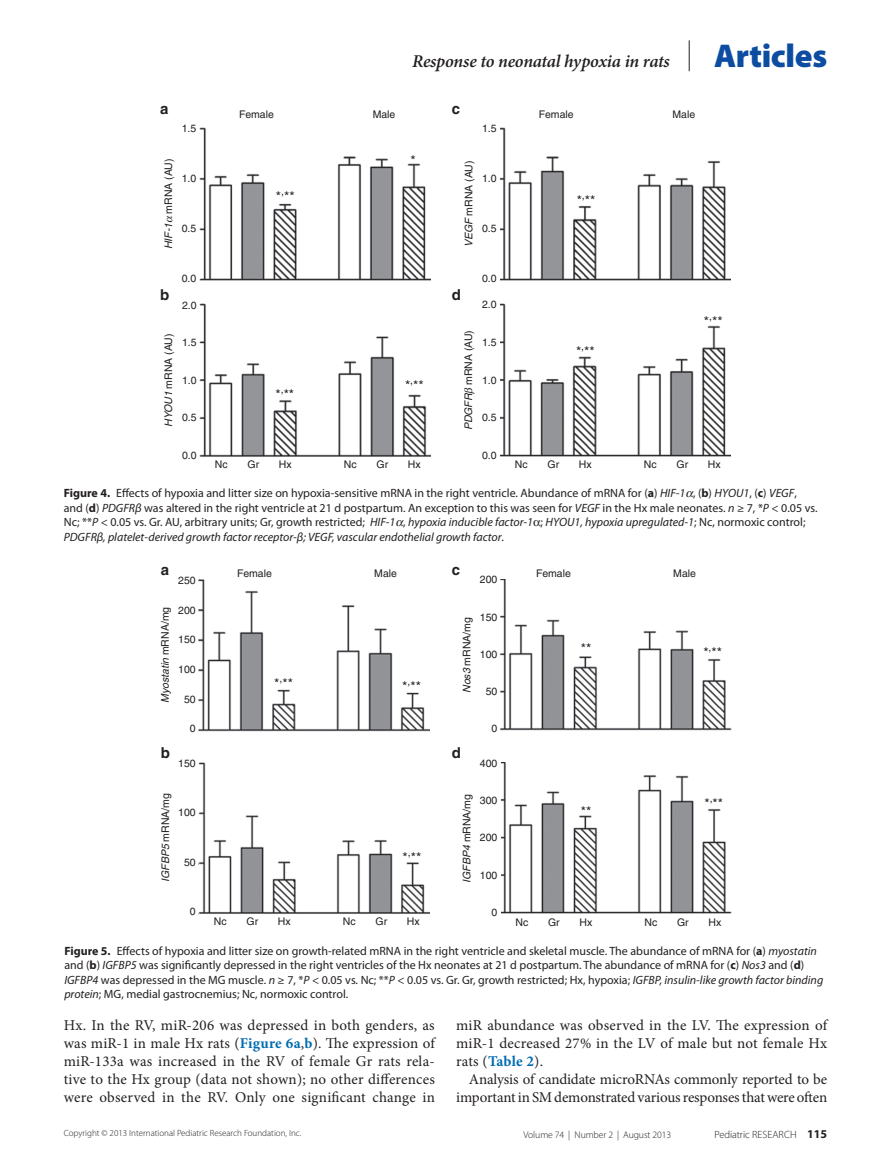
<style>
.page{position:relative;width:891px;height:1175px;background:#fff}
.page>*{position:absolute;margin:0;border:0;box-sizing:border-box;transform-origin:0 0}
.t1{font:900 33px "Myriad Pro";letter-spacing:-.01em;color:#0d4da1}
.t2{font:italic 600 18px "Minion Pro";letter-spacing:-.015em;color:#231f20}
.t3{font:15px/18px "Minion Pro";color:#231f20;text-align:justify}
.t4{font:700 15px "Helvetica";color:#231f20}
.t5{font:13.5px "Helvetica";color:#231f20}
.t6{font:12px/14.4px "Myriad Pro";color:#231f20}
.t7{font:700 12px "Myriad Pro";color:#231f20}
.t8{font:10.5px "Helvetica";color:#231f20}
.t9{font:300 10.5px "Myriad Pro";letter-spacing:-.01em;color:#231f20}
.t10{font:italic 10.5px "Helvetica";color:#231f20}
.t11{font:300 9.75px "Myriad Pro";letter-spacing:-.01em;color:#231f20}
.t12{font:300 9px "Myriad Pro";color:#231f20}
.s1{font-style:italic}
.s2{font-weight:700}
.s3{font-style:normal}
.s4{font-weight:700;color:#006cb3}
</style>
<div class="page">
<hr style="left:689px;top:40px;width:1px;height:31px;background:#231f20">
<img style="left:500px;top:128px;width:231px;height:153px">
<img style="left:200px;top:303px;width:231px;height:154px">
<img style="left:500px;top:303px;width:231px;height:154px">
<img style="left:199px;top:127px;width:232px;height:154px">
<img style="left:199px;top:579px;width:230px;height:152px">
<img style="left:501px;top:579px;width:231px;height:151px">
<img style="left:198px;top:762px;width:232px;height:153px">
<img style="left:501px;top:762px;width:231px;height:151px">
<h2 class="t2" style="left:412px;top:51px;width:259px">Response to neonatal hypoxia in rats</h2>
<h1 class="t1" style="left:714px;top:38px;width:115px">Articles</h1>
<p class="t4" style="left:160px;top:99px;width:10px">a</p>
<p class="t4" style="left:452px;top:99px;width:10px">c</p>
<p class="t8" style="left:239px;top:108px;width:36px">Female</p>
<p class="t8" style="left:373px;top:108px;width:24px">Male</p>
<p class="t8" style="left:539px;top:108px;width:36px">Female</p>
<p class="t8" style="left:672px;top:108px;width:24px">Male</p>
<p class="t8" style="left:182px;top:122px;width:16px">1.5</p>
<p class="t8" style="left:482px;top:122px;width:16px">1.5</p>
<p class="t8" style="left:162px;top:249px;width:92px;rotate:-90deg"><span class="s1">HIF-1</span> mRNA (AU)</p>
<p class="t8" style="left:182px;top:172px;width:16px">1.0</p>
<p class="t8" style="left:182px;top:223px;width:16px">0.5</p>
<p class="t5" style="left:276px;top:189px;width:20px">*<sup>,</sup>**</p>
<p class="t5" style="left:410px;top:153px;width:7px">*</p>
<p class="t8" style="left:463px;top:247px;width:88px;rotate:-90deg"><span class="s1">VEGF</span> mRNA (AU)</p>
<p class="t8" style="left:482px;top:172px;width:16px">1.0</p>
<p class="t8" style="left:482px;top:223px;width:16px">0.5</p>
<p class="t8" style="left:182px;top:273px;width:16px">0.0</p>
<p class="t8" style="left:482px;top:273px;width:16px">0.0</p>
<p class="t4" style="left:160px;top:285px;width:11px">b</p>
<p class="t4" style="left:452px;top:285px;width:11px">d</p>
<p class="t8" style="left:182px;top:299px;width:16px">2.0</p>
<p class="t8" style="left:482px;top:299px;width:16px">2.0</p>
<p class="t8" style="left:162px;top:427px;width:95px;rotate:-90deg"><span class="s1">HYOU1</span> mRNA (AU)</p>
<p class="t8" style="left:182px;top:336px;width:16px">1.5</p>
<p class="t8" style="left:182px;top:374px;width:16px">1.0</p>
<p class="t8" style="left:182px;top:411px;width:16px">0.5</p>
<p class="t5" style="left:276px;top:386px;width:20px">*<sup>,</sup>**</p>
<p class="t5" style="left:405px;top:377px;width:20px">*<sup>,</sup>**</p>
<p class="t8" style="left:462px;top:430px;width:102px;rotate:-90deg"><span class="s1">PDGFR</span> mRNA (AU)</p>
<p class="t8" style="left:482px;top:336px;width:16px">1.5</p>
<p class="t8" style="left:482px;top:374px;width:16px">1.0</p>
<p class="t8" style="left:482px;top:411px;width:16px">0.5</p>
<p class="t8" style="left:182px;top:449px;width:16px">0.0</p>
<p class="t8" style="left:215px;top:458px;width:14px">Nc</p>
<p class="t8" style="left:248px;top:458px;width:13px">Gr</p>
<p class="t8" style="left:279px;top:458px;width:14px">Hx</p>
<p class="t8" style="left:482px;top:449px;width:16px">0.0</p>
<p class="t8" style="left:344px;top:458px;width:14px">Nc</p>
<p class="t8" style="left:377px;top:458px;width:13px">Gr</p>
<p class="t8" style="left:408px;top:458px;width:14px">Hx</p>
<p class="t8" style="left:515px;top:458px;width:14px">Nc</p>
<p class="t5" style="left:577px;top:192px;width:20px">*<sup>,</sup>**</p>
<p class="t5" style="left:576px;top:344px;width:20px">*<sup>,</sup>**</p>
<p class="t5" style="left:704px;top:313px;width:20px">*<sup>,</sup>**</p>
<p class="t8" style="left:548px;top:458px;width:13px">Gr</p>
<p class="t8" style="left:579px;top:458px;width:14px">Hx</p>
<p class="t8" style="left:644px;top:458px;width:14px">Nc</p>
<p class="t8" style="left:677px;top:458px;width:13px">Gr</p>
<p class="t8" style="left:708px;top:458px;width:14px">Hx</p>
<p class="t6" style="left:64px;top:486px;width:755px"><span class="s2">Figure 4.</span> Effects of hypoxia and litter size on hypoxia-sensitive mRNA in the right ventricle. Abundance of mRNA for (<span class="s2">a</span>) <span class="s1">HIF-1</span> , (<span class="s2">b</span>) <span class="s1">HYOU1</span>, (<span class="s2">c</span>) <span class="s1">VEGF</span>, and (<span class="s2">d</span>) <span class="s1">PDGFRβ</span> was altered in the right ventricle at 21 d postpartum. An exception to this was seen for <span class="s1">VEGF</span> in the Hx male neonates. <span class="s1">n</span> ≥ 7, *<span class="s1">P</span> &lt; 0.05 vs.<br>Nc; **<span class="s1">P</span> &lt; 0.05 vs. Gr. AU, arbitrary units; Gr, growth restricted; <span class="s1">HIF-1</span> , <span class="s1">hypoxia inducible factor-1</span> ; <span class="s1">HYOU1, hypoxia upregulated-1</span>; Nc, normoxic control; <span class="s1">PDGFRβ, platelet-derived growth factor receptor-β; VEGF, vascular endothelial growth factor</span>.</p>
<p class="t4" style="left:161px;top:560px;width:10px">a</p>
<p class="t4" style="left:452px;top:560px;width:10px">c</p>
<p class="t8" style="left:237px;top:567px;width:36px">Female</p>
<p class="t8" style="left:374px;top:567px;width:24px">Male</p>
<p class="t8" style="left:536px;top:567px;width:36px">Female</p>
<p class="t8" style="left:673px;top:567px;width:24px">Male</p>
<p class="t8" style="left:480px;top:611px;width:19px">150</p>
<p class="t8" style="left:461px;top:693px;width:77px;rotate:-90deg"><span class="s1">Nos3</span> mRNA/mg</p>
<p class="t8" style="left:480px;top:573px;width:19px">200</p>
<p class="t8" style="left:178px;top:574px;width:19px">250</p>
<p class="t8" style="left:178px;top:604px;width:19px">200</p>
<p class="t10" style="left:159px;top:703px;width:98px;rotate:-90deg">Myostatin <span class="s3">mRNA/mg</span></p>
<p class="t8" style="left:178px;top:633px;width:19px">150</p>
<p class="t8" style="left:178px;top:663px;width:19px">100</p>
<p class="t5" style="left:581px;top:640px;width:12px">**</p>
<p class="t8" style="left:480px;top:648px;width:19px">100</p>
<p class="t8" style="left:486px;top:685px;width:13px">50</p>
<p class="t5" style="left:274px;top:675px;width:20px">*<sup>,</sup>**</p>
<p class="t5" style="left:402px;top:678px;width:20px">*<sup>,</sup>**</p>
<p class="t8" style="left:184px;top:693px;width:13px">50</p>
<p class="t5" style="left:703px;top:644px;width:20px">*<sup>,</sup>**</p>
<p class="t8" style="left:190px;top:722px;width:7px">0</p>
<p class="t4" style="left:161px;top:743px;width:11px">b</p>
<p class="t4" style="left:452px;top:743px;width:11px">d</p>
<p class="t8" style="left:178px;top:757px;width:19px">150</p>
<p class="t8" style="left:492px;top:722px;width:7px">0</p>
<p class="t8" style="left:480px;top:757px;width:19px">400</p>
<p class="t8" style="left:159px;top:882px;width:90px;rotate:-90deg"><span class="s1">IGFBP5</span> mRNA/mg</p>
<p class="t8" style="left:178px;top:806px;width:19px">100</p>
<p class="t8" style="left:184px;top:855px;width:13px">50</p>
<p class="t5" style="left:403px;top:849px;width:20px">*<sup>,</sup>**</p>
<p class="t8" style="left:461px;top:882px;width:90px;rotate:-90deg"><span class="s1">IGFBP4</span> mRNA/mg</p>
<p class="t8" style="left:480px;top:794px;width:19px">300</p>
<p class="t8" style="left:480px;top:831px;width:19px">200</p>
<p class="t8" style="left:480px;top:868px;width:19px">100</p>
<p class="t5" style="left:581px;top:803px;width:12px">**</p>
<p class="t5" style="left:704px;top:795px;width:20px">*<sup>,</sup>**</p>
<p class="t8" style="left:190px;top:905px;width:7px">0</p>
<p class="t8" style="left:214px;top:915px;width:14px">Nc</p>
<p class="t8" style="left:492px;top:906px;width:7px">0</p>
<p class="t8" style="left:247px;top:915px;width:13px">Gr</p>
<p class="t8" style="left:278px;top:915px;width:14px">Hx</p>
<p class="t8" style="left:343px;top:915px;width:14px">Nc</p>
<p class="t8" style="left:376px;top:915px;width:13px">Gr</p>
<p class="t8" style="left:407px;top:915px;width:14px">Hx</p>
<p class="t8" style="left:516px;top:915px;width:14px">Nc</p>
<p class="t8" style="left:548px;top:915px;width:13px">Gr</p>
<p class="t8" style="left:580px;top:915px;width:14px">Hx</p>
<p class="t8" style="left:645px;top:915px;width:14px">Nc</p>
<p class="t8" style="left:677px;top:915px;width:13px">Gr</p>
<p class="t8" style="left:709px;top:915px;width:14px">Hx</p>
<p class="t6" style="left:64px;top:943px;width:760px"><span class="s2">Figure 5.</span> Effects of hypoxia and litter size on growth-related mRNA in the right ventricle and skeletal muscle. The abundance of mRNA for (<span class="s2">a</span>) <span class="s1">myostatin </span>and (<span class="s2">b</span>) <span class="s1">IGFBP5</span> was significantly depressed in the right ventricles of the Hx neonates at 21 d postpartum. The abundance of mRNA for (<span class="s2">c</span>) <span class="s1">Nos3</span> and (<span class="s2">d</span>)<br><span class="s1">IGFBP4</span> was depressed in the MG muscle. <span class="s1">n</span> ≥ 7, *<span class="s1">P</span> &lt; 0.05 vs. Nc; **<span class="s1">P</span> &lt; 0.05 vs. Gr. Gr, growth restricted; Hx, hypoxia; <span class="s1">IGFBP, insulin-like growth factor binding protein</span>; MG, medial gastrocnemius; Nc, normoxic control.</p>
<p class="t3" style="left:64px;top:1016px;width:373px">Hx. In the RV, miR-206 was depressed in both genders, as was miR-1 in male Hx rats (<span class="s4">Figure 6a</span>,<span class="s4">b</span>). The expression of miR-133a was increased in the RV of female Gr rats rela&shy;tive to the Hx group (data not shown); no other differences were observed in the RV. Only one significant change in</p>
<p class="t3" style="left:456px;top:1016px;width:373px">miR abundance was observed in the LV. The expression of miR-1 decreased 27% in the LV of male but not female Hx rats (<span class="s4">Table 2</span>).</p>
<p class="t3" style="left:456px;top:1070px;width:373px;text-align:right">Analysis of candidate microRNAs commonly reported to be important in SM demonstrated various responses that were often</p>
<p class="t12" style="left:64px;top:1127px;width:239px">Copyright © 2013 International Pediatric Research Foundation, Inc.</p>
<p class="t11" style="left:524px;top:1129px;width:149px">Volume 74 | Number 2 | August 2013</p>
<p class="t9" style="left:715px;top:1128px;width:49px">Pediatric Research</p>
<p class="t7" style="left:807px;top:1126px;width:21px">115</p>
</div>
